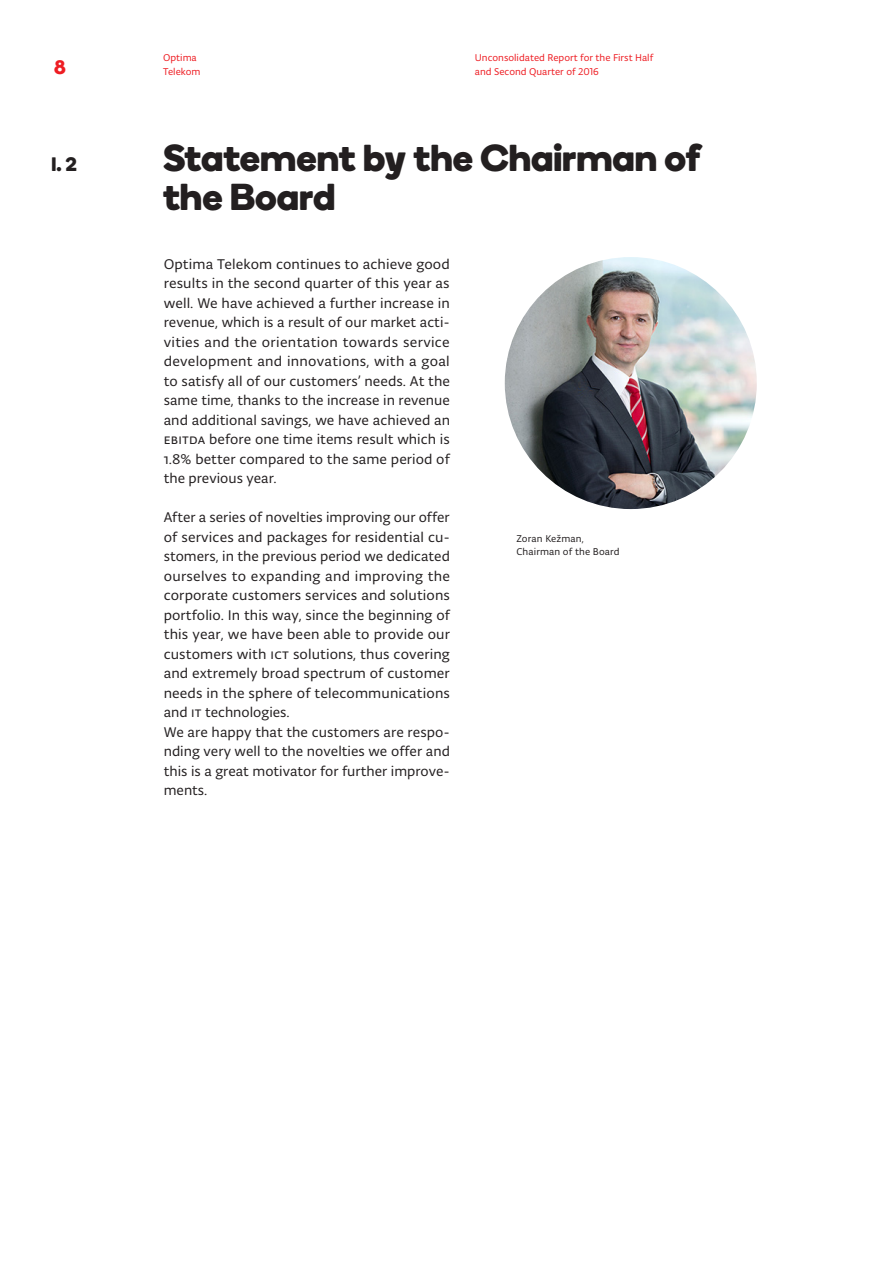
<style>
.page{position:relative;width:893px;height:1263px;background:#fff}
.page>*{position:absolute;margin:0;border:0;box-sizing:border-box;transform-origin:0 0}
.Naslov1{font:37.5px/39px "Boing";color:#231f20}
.Naslov2{font:19.5px "Boing";color:#231f20}
.t1{font:19.5px "Boing";color:#ee1d23}
.Text{font:15px/19.5px "Typonine Sans Pro";color:#231f20;text-align:justify}
.t2{font:10.5px/13.5px "Typonine Sans Pro";color:#ee1d23}
.Potpis{font:10.5px/13.5px "Typonine Sans Pro";letter-spacing:.01em;color:#231f20}
</style>
<div class="page">
<img style="left:505px;top:257px;width:252px;height:252px;border-radius:126px">
<p class="t2" style="left:163px;top:51px;width:39px">Optima<br>Telekom</p>
<p class="t2" style="left:475px;top:51px;width:180px">Unconsolidated Report for the First Half</p>
<h2 class="t1" style="left:54px;top:52px;width:13px">8</h2>
<p class="t2" style="left:475px;top:64px;width:126px">and Second Quarter of 2016</p>
<p class="Naslov2" style="left:51px;top:149px;width:27px">I. 2</p>
<p class="Naslov1" style="left:163px;top:138px;width:538px">Statement by the Chairman of the Board</p>
<p class="Text" style="left:164px;top:254px;width:288px">Optima Telekom continues to achieve good results in the second quarter of this year as well. We have achieved a further increase in revenue, which is a result of our market acti&shy;vities and the orientation towards service development and innovations, with a goal to satisfy all of our customers’ needs. At the same time, thanks to the increase in revenue and additional savings, we have achieved an EBITDA before one time items result which is 1.8% better compared to the same period of the previous year.</p>
<p class="Text" style="left:164px;top:507px;width:288px">After a series of novelties improving our offer of services and packages for residential cu&shy;stomers, in the previous period we dedicated ourselves to expanding and improving the corporate customers services and solutions portfolio. In this way, since the beginning of this year, we have been able to provide our customers with ICT solutions, thus covering and extremely broad spectrum of customer needs in the sphere of telecommunications and IT technologies.</p>
<p class="Text" style="left:164px;top:722px;width:288px">We are happy that the customers are respo&shy;nding very well to the novelties we offer and this is a great motivator for further improve&shy;ments.</p>
<p class="Potpis" style="left:516px;top:531px;width:105px">Zoran Kežman,<br>Chairman of the Board</p>
</div>
